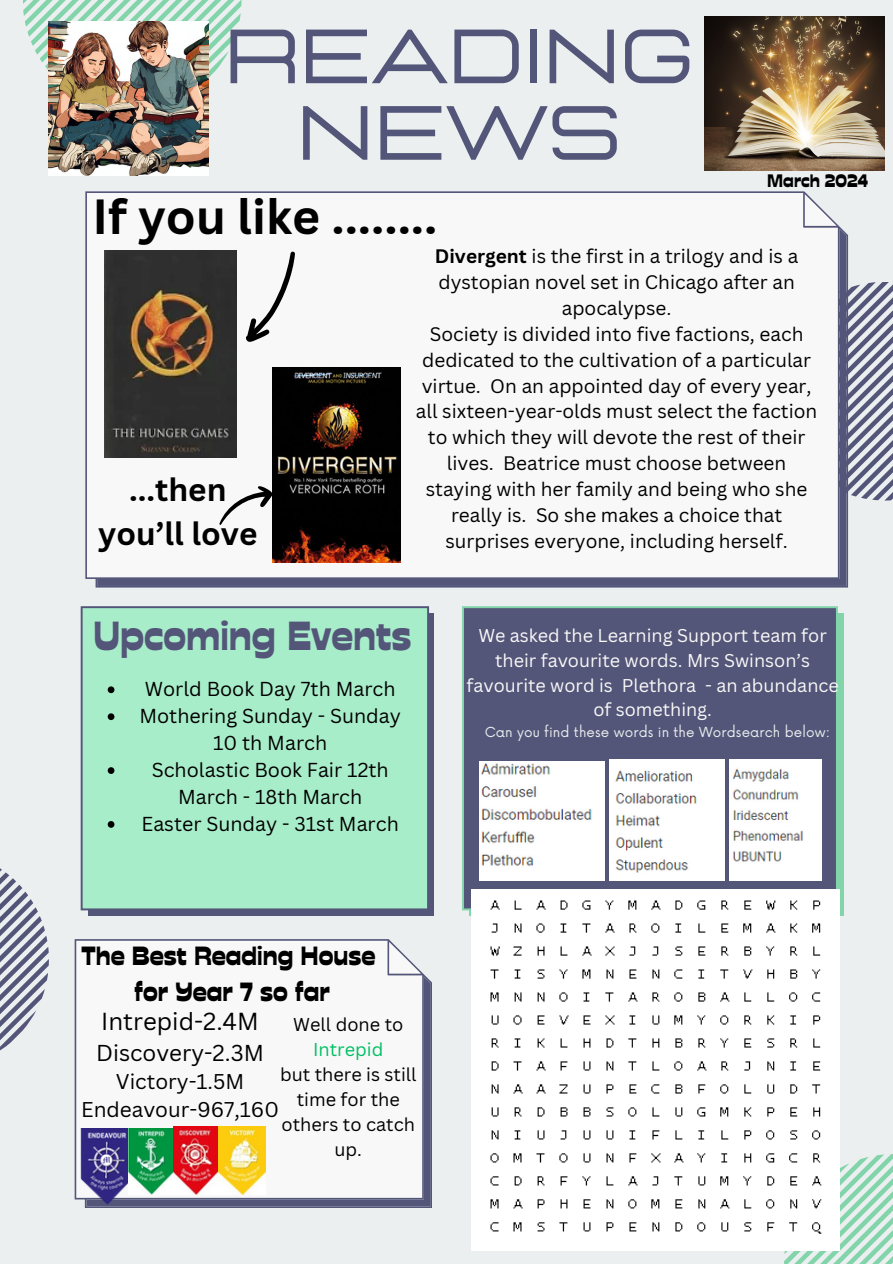
<style>
.page{position:relative;width:893px;height:1264px;background:#fff}
.page>*{position:absolute;margin:0;border:0;box-sizing:border-box;transform-origin:0 0}
.t1{font:76.5px/76.5px "Lastica";letter-spacing:-.025em;color:#545679;text-align:center}
.t2{font:700 48px "Canva Sans";color:#000}
.t3{font:40.5px "Stadio Now Novarese";color:#545679}
.t4{font:700 31.5px/43.8px "Canva Sans";color:#000;text-align:center}
.t5{font:26.25px/36px "Stadio Now Novarese";color:#000;text-align:center}
.t6{font:24px "Canva Sans";color:#000}
.t7{font:22.35px "Canva Sans";color:#000}
.t8{font:20.85px/28.2px "Canva Sans";color:#000;text-align:center}
.t9{font:19.65px/26.8px "Canva Sans";color:#000;text-align:center}
.t10{font:19.05px/25.8px "Canva Sans";color:#000;text-align:center}
.t11{font:18.15px/25px "Canva Sans";color:#000;text-align:center}
.t12{font:18px/24.8px "Canva Sans";color:#f8f8f8;text-align:center}
.t13{font:18px "Stadio Now Novarese";color:#000}
.t14{font:13.5px "Now";letter-spacing:.01em;color:#ebefef}
.s1{font-weight:700}
.s2{color:#00bf63}
</style>
<div class="page">
<div style="left:0;top:0;width:892px;height:1263px;background:#ebefef"></div>
<svg style="left:784px;top:1154px;width:108px;height:109px"></svg>
<svg style="left:848px;top:282px;width:44px;height:218px"></svg>
<svg style="left:0;top:868px;width:49px;height:183px"></svg>
<svg style="left:23px;top:0;width:218px;height:109px"></svg>
<div style="left:85px;top:191px;width:763px;height:396px;background:#f8f8f8"></div>
<div style="left:462px;top:606px;width:375px;height:304px;background:#545679"></div>
<svg style="left:75px;top:939px;width:357px;height:268px;fill:#f8f8f8"></svg>
<div style="left:88px;top:613px;width:346px;height:302px;background:#545679"></div>
<div style="left:81px;top:606px;width:348px;height:304px;background:#a8edc9"></div>
<img style="left:49px;top:21px;width:160px;height:154px">
<img style="left:704px;top:17px;width:180px;height:153px">
<img style="left:81px;top:1128px;width:47px;height:80px">
<img style="left:129px;top:1128px;width:44px;height:66px">
<img style="left:174px;top:1126px;width:91px;height:68px">
<svg style="left:246px;top:251px;width:49px;height:94px"></svg>
<svg style="left:219px;top:486px;width:53px;height:39px"></svg>
<img style="left:272px;top:368px;width:129px;height:194px">
<img style="left:104px;top:250px;width:133px;height:207px">
<img style="left:471px;top:889px;width:368px;height:361px">
<img style="left:479px;top:761px;width:125px;height:119px">
<img style="left:609px;top:760px;width:115px;height:120px">
<img style="left:729px;top:760px;width:92px;height:120px">
<svg style="left:108px;top:686px;width:6px;height:7px"></svg>
<svg style="left:108px;top:713px;width:6px;height:7px"></svg>
<svg style="left:108px;top:767px;width:6px;height:7px"></svg>
<svg style="left:108px;top:821px;width:6px;height:6px"></svg>
<p class="t1" style="left:223px;top:21px;width:473px">READING<br>NEWS</p>
<p class="t2" style="left:92px;top:182px;width:346px">If you like ........</p>
<p class="t13" style="left:767px;top:170px;width:102px">March 2024</p>
<p class="t4" style="left:98px;top:467px;width:161px">...then you’ll love</p>
<p class="t10" style="left:416px;top:243px;width:403px"><span class="s1">Divergent</span> is the first in a trilogy and is a dystopian novel set in Chicago after an apocalypse.<br>Society is divided into five factions, each dedicated to the cultivation of a particular virtue. On an appointed day of every year, all sixteen-year-olds must select the faction to which they will devote the rest of their lives. Beatrice must choose between staying with her family and being who she really is. So she makes a choice that surprises everyone, including herself.</p>
<p class="t3" style="left:93px;top:611px;width:320px">Upcoming Events</p>
<p class="t9" style="left:145px;top:675px;width:252px">World Book Day 7th March</p>
<h3 class="t9" style="left:139px;top:702px;width:263px">Mothering Sunday - Sunday<br>10 th March</h3>
<h6 class="t9" style="left:152px;top:755px;width:238px">Scholastic Book Fair 12th<br>March - 18th March</h6>
<p class="t9" style="left:141px;top:809px;width:259px">Easter Sunday - 31st March</p>
<p class="t5" style="left:82px;top:937px;width:295px">The Best Reading House for Year 7 so far</p>
<p class="t11" style="left:293px;top:1011px;width:111px">Well done to<br><span class="s2">Intrepid</span></p>
<p class="t11" style="left:280px;top:1061px;width:138px">but there is still time for the others to catch up.</p>
<h5 class="t6" style="left:101px;top:1004px;width:159px">Intrepid-2.4M</h5>
<h5 class="t7" style="left:96px;top:1037px;width:169px">Discovery-2.3M</h5>
<h5 class="t8" style="left:81px;top:1067px;width:199px">Victory-1.5M<br>Endeavour-967,160</h5>
<p class="t12" style="left:466px;top:622px;width:374px">We asked the Learning Support team for their favourite words. Mrs Swinson’s favourite word is Plethora - an abundance of something.</p>
<p class="t14" style="left:484px;top:724px;width:347px">Can you find these words in the Wordsearch below:</p>
</div>
